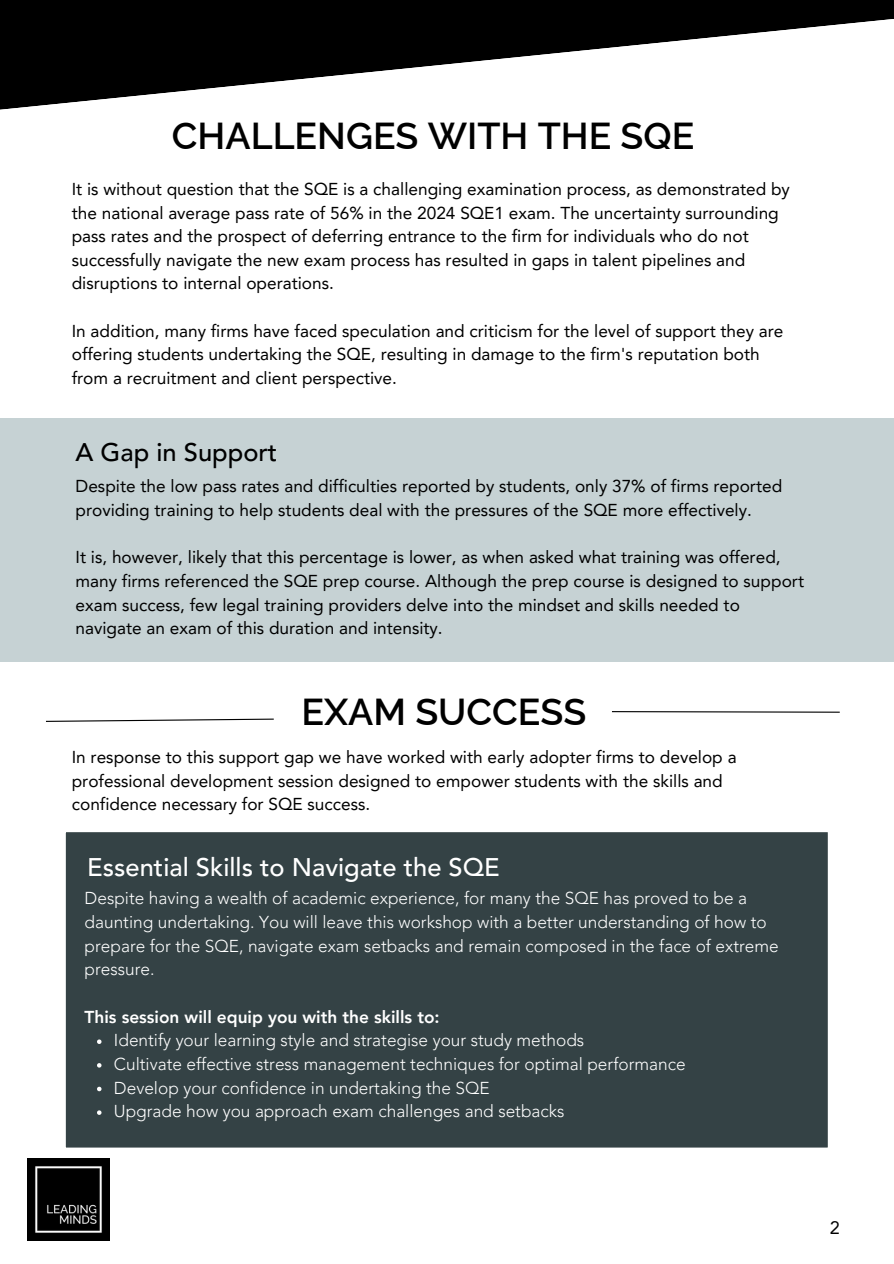
<style>
.page{position:relative;width:894px;height:1264px;background:#fff}
.page>*{position:absolute;margin:0;border:0;box-sizing:border-box;transform-origin:0 0}
.t1{font:600 37.5px "Raleway";color:#000}
.t2{font:500 25.5px "Avenir LT Pro";color:#fff}
.t3{font:500 25.5px "Avenir LT Pro";color:#000}
.t4{font:18px "Avenir LT Pro";color:#000}
.t5{font:17.25px/23.7px "Avenir LT Pro";color:#000}
.t6{font:300 17.25px/23.7px "Avenir LT Pro";color:#fff}
.t7{font:800 17.25px "Avenir LT Pro";color:#fff}
</style>
<div class="page">
<img style="left:27px;top:1158px;width:82px;height:82px">
<svg style="left:0;top:0;width:893px;height:110px;fill:#000"></svg>
<div style="left:0;top:419px;width:893px;height:243px;background:#c6d2d4"></div>
<div style="left:65px;top:832px;width:763px;height:316px;background:#344245"></div>
<svg style="left:97px;top:1039px;width:4px;height:4px"></svg>
<svg style="left:97px;top:1063px;width:4px;height:4px"></svg>
<svg style="left:97px;top:1086px;width:4px;height:5px"></svg>
<svg style="left:97px;top:1110px;width:4px;height:4px"></svg>
<svg style="left:612px;top:711px;width:228px;height:2px"></svg>
<svg style="left:46px;top:718px;width:228px;height:4px"></svg>
<p class="t1" style="left:172px;top:113px;width:523px">CHALLENGES WITH THE SQE</p>
<p class="t5" style="left:72px;top:179px;width:719px">It is without question that the SQE is a challenging examination process, as demonstrated by the national average pass rate of 56% in the 2024 SQE1 exam. The uncertainty surrounding pass rates and the prospect of deferring entrance to the firm for individuals who do not successfully navigate the new exam process has resulted in gaps in talent pipelines and disruptions to internal operations.</p>
<p class="t5" style="left:72px;top:320px;width:713px">In addition, many firms have faced speculation and criticism for the level of support they are offering students undertaking the SQE, resulting in damage to the firm's reputation both from a recruitment and client perspective.</p>
<p class="t3" style="left:76px;top:441px;width:203px">A Gap in Support</p>
<p class="t5" style="left:76px;top:476px;width:708px">Despite the low pass rates and difficulties reported by students, only 37% of firms reported providing training to help students deal with the pressures of the SQE more effectively.</p>
<p class="t5" style="left:76px;top:547px;width:729px">It is, however, likely that this percentage is lower, as when asked what training was offered, many firms referenced the SQE prep course. Although the prep course is designed to support exam success, few legal training providers delve into the mindset and skills needed to navigate an exam of this duration and intensity.</p>
<p class="t1" style="left:301px;top:689px;width:286px">EXAM SUCCESS</p>
<p class="t5" style="left:72px;top:746px;width:666px">In response to this support gap we have worked with early adopter firms to develop a professional development session designed to empower students with the skills and confidence necessary for SQE success.</p>
<p class="t2" style="left:87px;top:856px;width:414px">Essential Skills to Navigate the SQE</p>
<h2 class="t6" style="left:85px;top:888px;width:695px">Despite having a wealth of academic experience, for many the SQE has proved to be a daunting undertaking. You will leave this workshop with a better understanding of how to prepare for the SQE, navigate exam setbacks and remain composed in the face of extreme pressure.</h2>
<h1 class="t7" style="left:85px;top:1009px;width:356px">This session will equip you with the skills to:</h1>
<p class="t6" style="left:114px;top:1029px;width:471px">Identify your learning style and strategise your study methods</p>
<h2 class="t6" style="left:114px;top:1053px;width:573px">Cultivate effective stress management techniques for optimal performance</h2>
<p class="t6" style="left:114px;top:1077px;width:377px">Develop your confidence in undertaking the SQE</p>
<h3 class="t6" style="left:114px;top:1100px;width:452px">Upgrade how you approach exam challenges and setbacks</h3>
<p class="t4" style="left:829px;top:1220px;width:12px">2</p>
</div>
